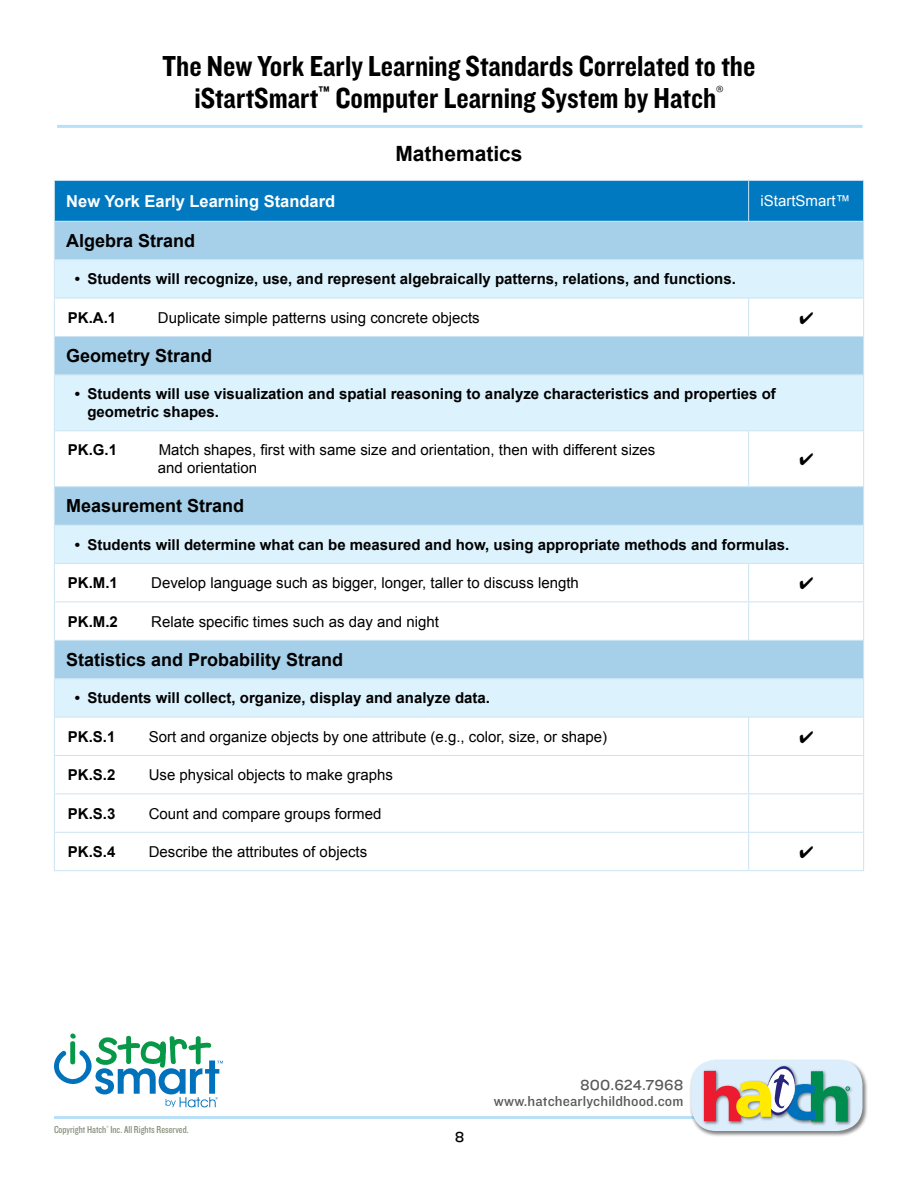
<style>
.page{position:relative;width:918px;height:1188px;background:#fff}
.page>*{position:absolute;margin:0;border:0;box-sizing:border-box;transform-origin:0 0}
.t1{font:30px/31.5px "Knockout 50 Welterweight";color:#000;text-align:center}
.t2{font:700 21px "Arial";color:#000}
.t3{font:700 18px "Arial";color:#000}
.t4{font:700 16.5px "Arial";color:#fff}
.t5{font:700 15px/18px "Arial";color:#000}
.t6{font:15px/18px "Arial";color:#000}
.t7{font:15px "Knockout 31 Junior Middlewt";letter-spacing:.01em;color:#58595b}
.t8{font:15px "Knockout 32 Junior Cruisewt";letter-spacing:.01em;color:#58595b}
.t9{font:15px "Arial";color:#fff}
.t10{font:15px "Knockout 32 Junior Cruisewt";color:#000}
.t11{font:10.5px "Knockout 29 Junior Ltweight";color:#828c78}
</style>
<div class="page">
<svg style="left:54px;top:1033px;width:169px;height:74px"></svg>
<hr style="left:54px;top:1116px;width:805px;height:3px;background:#b9e0f7">
<hr style="left:57px;top:125px;width:806px;height:3px;background:#b9e0f7">
<div style="left:690px;top:1059px;width:178px;height:78px;background:#000;opacity:.5"></div>
<div style="left:691px;top:1060px;width:171px;height:71px;background:#dceefb;border-radius:25px"></div>
<div style="left:702px;top:1065px;width:152px;height:61px;background:#000;opacity:.5"></div>
<svg style="left:704px;top:1066px;width:146px;height:56px"></svg>
<div style="left:55px;top:181px;width:808px;height:40px;background:#0079c1"></div>
<div style="left:55px;top:222px;width:808px;height:37px;background:#a6d0e9"></div>
<svg style="left:55px;top:260px;width:808px;height:457px"></svg>
<hr style="left:54px;top:181px;width:1px;height:40px;background:#cce4f3">
<hr style="left:748px;top:181px;width:1px;height:40px;background:#cce4f3">
<hr style="left:863px;top:181px;width:1px;height:40px;background:#cce4f3">
<hr style="left:54px;top:221px;width:695px;height:1px;background:#cce4f3">
<hr style="left:54px;top:222px;width:1px;height:37px;background:#cce4f3">
<hr style="left:749px;top:221px;width:115px;height:1px;background:#cce4f3">
<hr style="left:863px;top:222px;width:1px;height:37px;background:#cce4f3">
<hr style="left:54px;top:259px;width:695px;height:1px;background:#cce4f3">
<hr style="left:54px;top:260px;width:1px;height:38px;background:#cce4f3">
<hr style="left:749px;top:259px;width:115px;height:1px;background:#cce4f3">
<hr style="left:863px;top:260px;width:1px;height:38px;background:#cce4f3">
<hr style="left:54px;top:298px;width:695px;height:1px;background:#cce4f3">
<hr style="left:54px;top:298px;width:1px;height:38px;background:#cce4f3">
<hr style="left:749px;top:298px;width:115px;height:1px;background:#cce4f3">
<hr style="left:748px;top:298px;width:1px;height:38px;background:#cce4f3">
<hr style="left:863px;top:298px;width:1px;height:38px;background:#cce4f3">
<hr style="left:54px;top:336px;width:695px;height:1px;background:#cce4f3">
<hr style="left:54px;top:337px;width:1px;height:37px;background:#cce4f3">
<hr style="left:749px;top:336px;width:115px;height:1px;background:#cce4f3">
<hr style="left:863px;top:337px;width:1px;height:37px;background:#cce4f3">
<hr style="left:54px;top:374px;width:695px;height:1px;background:#cce4f3">
<hr style="left:54px;top:375px;width:1px;height:55px;background:#cce4f3">
<hr style="left:749px;top:374px;width:115px;height:1px;background:#cce4f3">
<hr style="left:863px;top:375px;width:1px;height:55px;background:#cce4f3">
<hr style="left:54px;top:430px;width:695px;height:1px;background:#cce4f3">
<hr style="left:54px;top:431px;width:1px;height:55px;background:#cce4f3">
<hr style="left:749px;top:430px;width:115px;height:1px;background:#cce4f3">
<hr style="left:748px;top:431px;width:1px;height:55px;background:#cce4f3">
<hr style="left:863px;top:431px;width:1px;height:55px;background:#cce4f3">
<hr style="left:54px;top:486px;width:695px;height:1px;background:#cce4f3">
<hr style="left:54px;top:487px;width:1px;height:38px;background:#cce4f3">
<hr style="left:749px;top:486px;width:115px;height:1px;background:#cce4f3">
<hr style="left:863px;top:487px;width:1px;height:38px;background:#cce4f3">
<hr style="left:54px;top:525px;width:695px;height:1px;background:#cce4f3">
<hr style="left:54px;top:525px;width:1px;height:38px;background:#cce4f3">
<hr style="left:749px;top:525px;width:115px;height:1px;background:#cce4f3">
<hr style="left:863px;top:525px;width:1px;height:38px;background:#cce4f3">
<hr style="left:54px;top:563px;width:695px;height:1px;background:#cce4f3">
<hr style="left:54px;top:564px;width:1px;height:38px;background:#cce4f3">
<hr style="left:749px;top:563px;width:115px;height:1px;background:#cce4f3">
<hr style="left:748px;top:564px;width:1px;height:38px;background:#cce4f3">
<hr style="left:863px;top:564px;width:1px;height:38px;background:#cce4f3">
<hr style="left:54px;top:602px;width:695px;height:1px;background:#cce4f3">
<hr style="left:54px;top:602px;width:1px;height:38px;background:#cce4f3">
<hr style="left:749px;top:602px;width:115px;height:1px;background:#cce4f3">
<hr style="left:748px;top:602px;width:1px;height:38px;background:#cce4f3">
<hr style="left:863px;top:602px;width:1px;height:38px;background:#cce4f3">
<hr style="left:54px;top:640px;width:695px;height:1px;background:#cce4f3">
<hr style="left:54px;top:641px;width:1px;height:37px;background:#cce4f3">
<hr style="left:749px;top:640px;width:115px;height:1px;background:#cce4f3">
<hr style="left:863px;top:641px;width:1px;height:37px;background:#cce4f3">
<hr style="left:54px;top:678px;width:695px;height:1px;background:#cce4f3">
<hr style="left:54px;top:679px;width:1px;height:38px;background:#cce4f3">
<hr style="left:749px;top:678px;width:115px;height:1px;background:#cce4f3">
<hr style="left:863px;top:679px;width:1px;height:38px;background:#cce4f3">
<hr style="left:54px;top:717px;width:695px;height:1px;background:#cce4f3">
<hr style="left:54px;top:717px;width:1px;height:38px;background:#cce4f3">
<hr style="left:749px;top:717px;width:115px;height:1px;background:#cce4f3">
<hr style="left:748px;top:717px;width:1px;height:38px;background:#cce4f3">
<hr style="left:863px;top:717px;width:1px;height:38px;background:#cce4f3">
<hr style="left:54px;top:755px;width:695px;height:1px;background:#cce4f3">
<hr style="left:54px;top:756px;width:1px;height:38px;background:#cce4f3">
<hr style="left:749px;top:755px;width:115px;height:1px;background:#cce4f3">
<hr style="left:748px;top:756px;width:1px;height:38px;background:#cce4f3">
<hr style="left:863px;top:756px;width:1px;height:38px;background:#cce4f3">
<hr style="left:54px;top:794px;width:695px;height:1px;background:#cce4f3">
<hr style="left:54px;top:794px;width:1px;height:38px;background:#cce4f3">
<hr style="left:749px;top:794px;width:115px;height:1px;background:#cce4f3">
<hr style="left:748px;top:794px;width:1px;height:38px;background:#cce4f3">
<hr style="left:863px;top:794px;width:1px;height:38px;background:#cce4f3">
<hr style="left:54px;top:832px;width:695px;height:1px;background:#cce4f3">
<hr style="left:54px;top:833px;width:1px;height:37px;background:#cce4f3">
<hr style="left:749px;top:832px;width:115px;height:1px;background:#cce4f3">
<hr style="left:748px;top:833px;width:1px;height:37px;background:#cce4f3">
<hr style="left:863px;top:833px;width:1px;height:37px;background:#cce4f3">
<hr style="left:54px;top:870px;width:695px;height:1px;background:#cce4f3">
<hr style="left:749px;top:870px;width:115px;height:1px;background:#cce4f3">
<hr style="left:54px;top:180px;width:695px;height:1px;background:#cce4f3">
<hr style="left:749px;top:180px;width:115px;height:1px;background:#cce4f3">
<svg style="left:800px;top:312px;width:13px;height:12px"></svg>
<svg style="left:800px;top:454px;width:13px;height:12px"></svg>
<svg style="left:800px;top:578px;width:13px;height:12px"></svg>
<h1 class="t1" style="left:163px;top:50px;width:594px">The New York Early Learning Standards Correlated to the iStartSmart<sup>™</sup> Computer Learning System by Hatch<sup>®</sup></h1>
<h2 class="t2" style="left:395px;top:140px;width:129px">Mathematics</h2>
<p class="t4" style="left:66px;top:190px;width:270px">New York Early Learning Standard</p>
<p class="t9" style="left:761px;top:191px;width:92px">iStartSmart™</p>
<p class="t3" style="left:66px;top:229px;width:131px">Algebra Strand</p>
<p class="t5" style="left:75px;top:271px;width:663px">• Students will recognize, use, and represent algebraically patterns, relations, and functions.</p>
<p class="t5" style="left:68px;top:309px;width:50px">PK.A.1</p>
<p class="t6" style="left:158px;top:309px;width:323px">Duplicate simple patterns using concrete objects</p>
<p class="t3" style="left:66px;top:344px;width:148px">Geometry Strand</p>
<p class="t5" style="left:87px;top:386px;width:690px;text-indent:-13px">• Students will use visualization and spatial reasoning to analyze characteristics and properties of geometric shapes.</p>
<p class="t5" style="left:68px;top:441px;width:51px">PK.G.1</p>
<p class="t6" style="left:158px;top:441px;width:499px">Match shapes, first with same size and orientation, then with different sizes and orientation</p>
<p class="t3" style="left:66px;top:494px;width:180px">Measurement Strand</p>
<p class="t5" style="left:75px;top:536px;width:716px">• Students will determine what can be measured and how, using appropriate methods and formulas.</p>
<p class="t5" style="left:68px;top:574px;width:52px">PK.M.1</p>
<p class="t6" style="left:151px;top:574px;width:429px">Develop language such as bigger, longer, taller to discuss length</p>
<p class="t5" style="left:68px;top:613px;width:52px">PK.M.2</p>
<p class="t6" style="left:151px;top:612px;width:289px">Relate specific times such as day and night</p>
<p class="t3" style="left:66px;top:648px;width:279px">Statistics and Probability Strand</p>
<p class="t5" style="left:75px;top:690px;width:417px">• Students will collect, organize, display and analyze data.</p>
<p class="t5" style="left:68px;top:728px;width:49px">PK.S.1</p>
<p class="t6" style="left:149px;top:728px;width:460px">Sort and organize objects by one attribute (e.g., color, size, or shape)</p>
<p class="t5" style="left:68px;top:766px;width:49px">PK.S.2</p>
<p class="t6" style="left:149px;top:766px;width:246px">Use physical objects to make graphs</p>
<p class="t5" style="left:68px;top:805px;width:49px">PK.S.3</p>
<p class="t6" style="left:149px;top:804px;width:234px">Count and compare groups formed</p>
<p class="t5" style="left:68px;top:843px;width:49px">PK.S.4</p>
<p class="t6" style="left:149px;top:843px;width:220px">Describe the attributes of objects</p>
<p class="t11" style="left:54px;top:1123px;width:136px">Copyright Hatch<sup>®</sup> Inc. All Rights Reserved.</p>
<p class="t10" style="left:455px;top:1127px;width:11px">8</p>
<p class="t8" style="left:580px;top:1074px;width:105px">800.624.7968</p>
<p class="t7" style="left:494px;top:1091px;width:191px">www.hatchearlychildhood.com</p>
</div>
